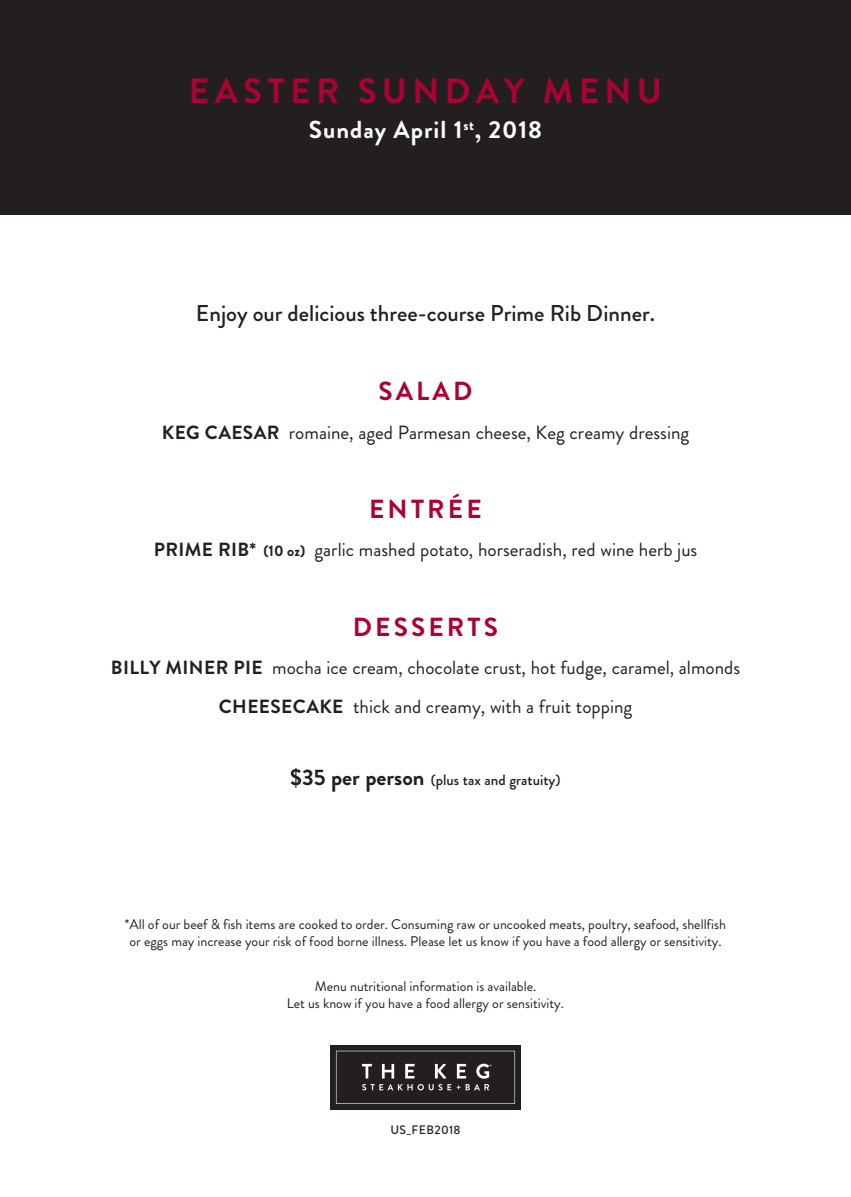
<style>
.page{position:relative;width:851px;height:1197px;background:#fff}
.page>*{position:absolute;margin:0;border:0;box-sizing:border-box;transform-origin:0 0}
.t1{font:700 35px "Brandon Grotesque";letter-spacing:.15em;color:#a90332}
.t2{font:700 26.07px "Brandon Grotesque";letter-spacing:.12em;color:#a90332}
.t3{font:700 24.5px "Brandon Grotesque";letter-spacing:.04em;color:#fff}
.t4{font:500 22.93px "Brandon Grotesque";color:#231f20}
.Description{font:19.07px "Brandon Grotesque";color:#231f20}
.Item_name{font:500 14.88px "Brandon Grotesque";color:#231f20}
.t5{font:14px/16.8px "Brandon Grotesque";color:#231f20;text-align:center}
.t6{font:500 12.25px "Brandon Grotesque";letter-spacing:.025em;color:#231f20}
.s1{font-weight:700}
.s2{font-weight:700;font-size:15.22px}
.s3{font-weight:700;font-size:22.4px}
</style>
<div class="page">
<div style="left:330px;top:1045px;width:190px;height:65px;background:#231f20"></div>
<svg style="left:336px;top:1051px;width:179px;height:53px"></svg>
<div style="left:0;top:0;width:850px;height:214px;background:#231f20"></div>
<p class="t1" style="left:189px;top:66px;width:474px">EASTER SUNDAY MENU</p>
<p class="t3" style="left:309px;top:112px;width:234px">Sunday April 1<sup>st</sup>, 2018</p>
<p class="t4" style="left:196px;top:297px;width:460px">Enjoy our delicious three-course Prime Rib Dinner.</p>
<p class="t2" style="left:378px;top:373px;width:95px">SALAD</p>
<p class="Description" style="left:162px;top:419px;width:529px"><span class="s1">KEG CAESAR</span> romaine, aged Parmesan cheese, Keg creamy dressing</p>
<p class="t2" style="left:369px;top:491px;width:114px">ENTRÉE</p>
<p class="Description" style="left:154px;top:536px;width:545px"><span class="s1">PRIME RIB*</span> <span class="s2">(10 oz)</span> garlic mashed potato, horseradish, red wine herb jus</p>
<p class="t2" style="left:353px;top:608px;width:147px">DESSERTS</p>
<p class="Description" style="left:111px;top:654px;width:630px"><span class="s1">BILLY MINER PIE</span> mocha ice cream, chocolate crust, hot fudge, caramel, almonds</p>
<p class="Description" style="left:219px;top:693px;width:415px"><span class="s1">CHEESECAKE</span> thick and creamy, with a fruit topping</p>
<p class="Item_name" style="left:290px;top:770px;width:272px"><span class="s3">$35 per person</span> (plus tax and gratuity)</p>
<p class="t5" style="left:125px;top:916px;width:602px">*All of our beef &amp; fish items are cooked to order. Consuming raw or uncooked meats, poultry, seafood, shellfish or eggs may increase your risk of food borne illness. Please let us know if you have a food allergy or sensitivity.</p>
<p class="t5" style="left:287px;top:978px;width:278px">Menu nutritional information is available.<br>Let us know if you have a food allergy or sensitivity.</p>
<p class="t6" style="left:390px;top:1121px;width:72px">US_FEB2018</p>
</div>
